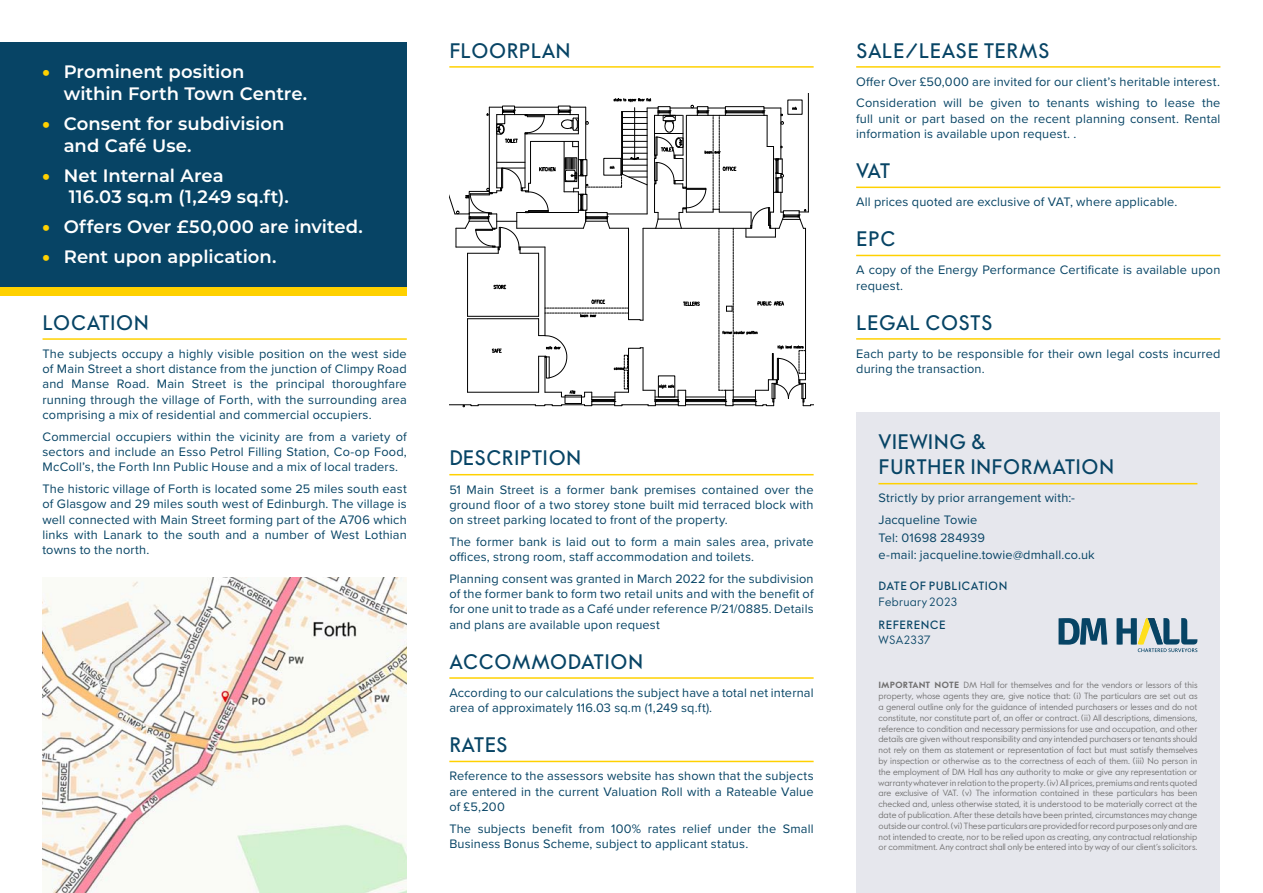
<style>
.page{position:relative;width:1263px;height:893px;background:#fff}
.page>*{position:absolute;margin:0;border:0;box-sizing:border-box;transform-origin:0 0}
.t1{font:700 21px/25.2px "Grey Goose";letter-spacing:.01em;color:#074465}
.t2{font:600 18px/21.6px "Montserrat";letter-spacing:.005em;color:#fff}
.t3{font:12.75px/15.3px "Proxima Nova";letter-spacing:.015em;color:#074465}
.t4{font:700 12px "Grey Goose";letter-spacing:.03em;color:#074465}
.t5{font:12px "Grey Goose";letter-spacing:.02em;color:#074465}
.t6{font:9px/10.8px "Grey Goose";color:#706f6f;text-align:justify}
.s1{font-weight:900;color:#ffd100}
.s2{font-weight:800}
</style>
<div class="page">
<div style="left:0;top:43px;width:407px;height:248px;background:#074465"></div>
<div style="left:856px;top:413px;width:364px;height:480px;background:#e6e7ed"></div>
<hr style="left:856px;top:66px;width:364px;height:2px;background:#ffd100">
<hr style="left:856px;top:187px;width:364px;height:1px;background:#ffd100">
<hr style="left:856px;top:255px;width:364px;height:1px;background:#ffd100">
<hr style="left:856px;top:338px;width:364px;height:2px;background:#ffd100">
<hr style="left:43px;top:338px;width:364px;height:2px;background:#ffd100">
<hr style="left:878px;top:483px;width:319px;height:1px;background:#ffd100">
<div style="left:0;top:287px;width:407px;height:9px;background:#ffd100"></div>
<hr style="left:808px;top:94px;width:1px;height:118px;background:#000">
<svg style="left:449px;top:97px;width:365px;height:310px"></svg>
<svg style="left:1058px;top:618px;width:49px;height:27px"></svg>
<svg style="left:1116px;top:618px;width:81px;height:34px"></svg>
<img style="left:43px;top:577px;width:364px;height:316px">
<hr style="left:449px;top:474px;width:365px;height:1px;background:#ffd100">
<hr style="left:449px;top:677px;width:365px;height:2px;background:#ffd100">
<hr style="left:449px;top:761px;width:365px;height:1px;background:#ffd100">
<hr style="left:449px;top:66px;width:365px;height:2px;background:#ffd100">
<h2 class="t2" style="left:64px;top:60px;width:245px;text-indent:-21px"><span class="s1">•</span> Prominent position within Forth Town Centre.</h2>
<h2 class="t2" style="left:64px;top:112px;width:222px;text-indent:-21px"><span class="s1">•</span> Consent for subdivision and Café Use.</h2>
<h2 class="t2" style="left:69px;top:164px;width:222px;text-indent:-26px"><span class="s1">•</span> Net Internal Area<br>116.03 sq.m (1,249 sq.ft).</h2>
<h2 class="t2" style="left:43px;top:215px;width:322px"><span class="s1">•</span> Offers Over £50,000 are invited.</h2>
<h2 class="t2" style="left:43px;top:245px;width:236px"><span class="s1">•</span> Rent upon application.</h2>
<h1 class="t1" style="left:43px;top:310px;width:108px">LOCATION</h1>
<p class="t3" style="left:43px;top:345px;width:366px;text-align:justify">The subjects occupy a highly visible position on the west side of Main Street a short distance from the junction of Climpy Road and Manse Road. Main Street is the principal thoroughfare running through the village of Forth, with the surrounding area comprising a mix of residential and commercial occupiers.</p>
<p class="t3" style="left:43px;top:428px;width:366px;text-align:justify">Commercial occupiers within the vicinity are from a variety of sectors and include an Esso Petrol Filling Station, Co-op Food, McColl’s, the Forth Inn Public House and a mix of local traders.</p>
<p class="t3" style="left:43px;top:481px;width:366px;text-align:justify">The historic village of Forth is located some 25 miles south east of Glasgow and 29 miles south west of Edinburgh. The village is well connected with Main Street forming part of the A706 which links with Lanark to the south and a number of West Lothian towns to the north.</p>
<h1 class="t1" style="left:449px;top:38px;width:123px">FLOORPLAN</h1>
<h1 class="t1" style="left:449px;top:445px;width:134px">DESCRIPTION</h1>
<p class="t3" style="left:449px;top:481px;width:366px;text-align:justify">51 Main Street is a former bank premises contained over the ground floor of a two storey stone built mid terraced block with on street parking located to front of the property.</p>
<p class="t3" style="left:449px;top:533px;width:366px">The former bank is laid out to form a main sales area, private offices, strong room, staff accommodation and toilets.</p>
<p class="t3" style="left:449px;top:570px;width:366px;text-align:justify">Planning consent was granted in March 2022 for the subdivision of the former bank to form two retail units and with the benefit of for one unit to trade as a Café under reference P/21/0885. Details and plans are available upon request</p>
<h1 class="t1" style="left:449px;top:649px;width:195px">ACCOMMODATION</h1>
<p class="t3" style="left:449px;top:684px;width:366px">According to our calculations the subject have a total net internal area of approximately 116.03 sq.m (1,249 sq.ft).</p>
<h1 class="t1" style="left:449px;top:732px;width:60px">RATES</h1>
<p class="t3" style="left:449px;top:768px;width:366px;text-align:justify">Reference to the assessors website has shown that the subjects are entered in the current Valuation Roll with a Rateable Value of £5,200</p>
<p class="t3" style="left:449px;top:820px;width:366px">The subjects benefit from 100% rates relief under the Small<br>Business Bonus Scheme, subject to applicant status.</p>
<h1 class="t1" style="left:856px;top:38px;width:195px">SALE/LEASE TERMS</h1>
<p class="t3" style="left:856px;top:70px;width:366px;line-height:21.8px">Offer Over £50,000 are invited for our client’s heritable interest.<br>Consideration will be given to tenants wishing to lease the</p>
<p class="t3" style="left:856px;top:110px;width:366px">full unit or part based on the recent planning consent. Rental information is available upon request. .</p>
<h1 class="t1" style="left:856px;top:158px;width:36px">VAT</h1>
<p class="t3" style="left:856px;top:194px;width:323px">All prices quoted are exclusive of VAT, where applicable.</p>
<h1 class="t1" style="left:856px;top:226px;width:41px">EPC</h1>
<p class="t3" style="left:856px;top:262px;width:366px">A copy of the Energy Performance Certificate is available upon request.</p>
<h1 class="t1" style="left:856px;top:310px;width:138px">LEGAL COSTS</h1>
<p class="t3" style="left:856px;top:345px;width:366px">Each party to be responsible for their own legal costs incurred during the transaction.</p>
<h1 class="t1" style="left:878px;top:429px;width:237px">VIEWING &amp;<br>FURTHER INFORMATION</h1>
<p class="t3" style="left:878px;top:487px;width:198px;line-height:21.6px">Strictly by prior arrangement with:-<br>Jacqueline Towie</p>
<p class="t3" style="left:878px;top:528px;width:218px;line-height:17.4px">Tel: 01698 284939<br>e-mail: jacqueline.towie@dmhall.co.uk</p>
<p class="t4" style="left:878px;top:579px;width:130px">DATE OF PUBLICATION</p>
<p class="t5" style="left:878px;top:595px;width:80px">February 2023</p>
<p class="t4" style="left:878px;top:617px;width:69px">REFERENCE</p>
<p class="t5" style="left:878px;top:633px;width:54px">WSA2337</p>
<p class="t6" style="left:878px;top:680px;width:320px"><span class="s2">IMPORTANT NOTE</span> DM Hall for themselves and for the vendors or lessors of this property, whose agents they are, give notice that: (i) The particulars are set out as a general outline only for the guidance of intended purchasers or lesses and do not constitute, nor constitute part of, an offer or contract. (ii) All descriptions, dimensions, reference to condition and necessary permissions for use and occupation, and other details are given without responsibility and any intended purchasers or tenants should not rely on them as statement or representation of fact but must satisfy themselves by inspection or otherwise as to the correctness of each of them. (iii) No person in the employment of DM Hall has any authority to make or give any representation or warranty whatever in relation to the property. (iv) All prices, premiums and rents quoted are exclusive of VAT. (v) The information contained in these particulars has been checked and, unless otherwise stated, it is understood to be materially correct at the date of publication. After these details have been printed, circumstances may change outside our control. (vi) These particulars are provided for record purposes only and are not intended to create, nor to be relied upon as creating, any contractual relationship or commitment. Any contract shall only be entered into by way of our client’s solicitors.</p>
</div>
